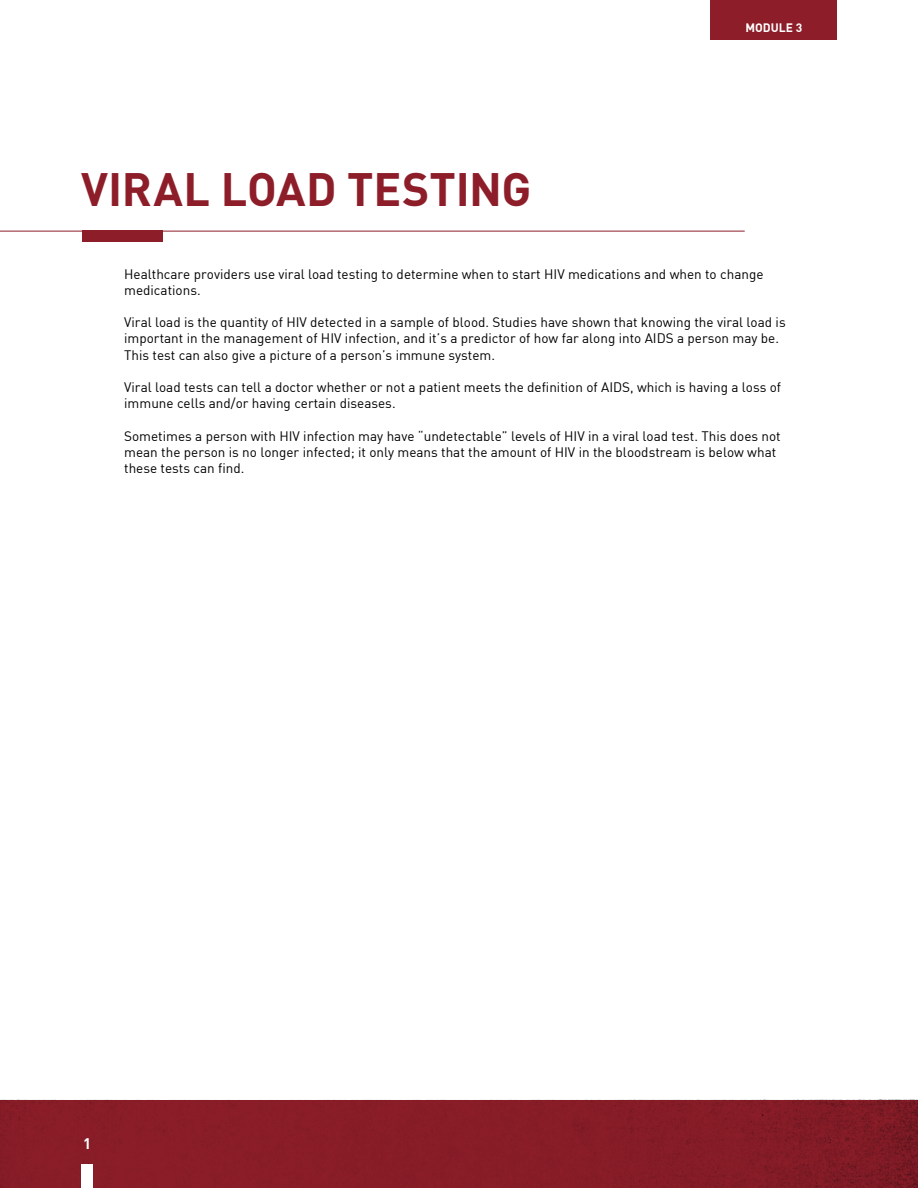
<style>
.page{position:relative;width:918px;height:1188px;background:#fff}
.page>*{position:absolute;margin:0;border:0;box-sizing:border-box;transform-origin:0 0}
.t1{font:700 46.35px "DIN";letter-spacing:-.005em;color:#8d1e29}
.t2{font:15px "DIN Bold";color:#fff}
.t3{font:13.5px/16.2px "DIN Regular";color:#000}
.t4{font:12px "DIN Bold";color:#fff}
</style>
<div class="page">
<img style="left:0;top:1099px;width:918px;height:89px">
<hr style="left:0;top:231px;width:745px;height:1px;background:#8d1e29">
<div style="left:82px;top:231px;width:80px;height:11px;background:#8d1e29"></div>
<div style="left:81px;top:1165px;width:11px;height:23px;background:#fff"></div>
<div style="left:711px;top:0;width:126px;height:39px;background:#8d1e29"></div>
<h1 class="t1" style="left:81px;top:159px;width:452px">VIRAL LOAD TESTING</h1>
<p class="t4" style="left:745px;top:19px;width:58px">MODULE 3</p>
<p class="t3" style="left:124px;top:265px;width:641px">Healthcare providers use viral load testing to determine when to start HIV medications and when to change medications.</p>
<p class="t3" style="left:124px;top:314px;width:663px">Viral load is the quantity of HIV detected in a sample of blood. Studies have shown that knowing the viral load is important in the management of HIV infection, and it’s a predictor of how far along into AIDS a person may be.<br>This test can also give a picture of a person’s immune system.</p>
<p class="t3" style="left:124px;top:379px;width:658px">Viral load tests can tell a doctor whether or not a patient meets the definition of AIDS, which is having a loss of immune cells and/or having certain diseases.</p>
<p class="t3" style="left:124px;top:427px;width:658px">Sometimes a person with HIV infection may have “undetectable” levels of HIV in a viral load test. This does not mean the person is no longer infected; it only means that the amount of HIV in the bloodstream is below what these tests can find.</p>
<p class="t2" style="left:83px;top:1134px;width:10px">1</p>
</div>
